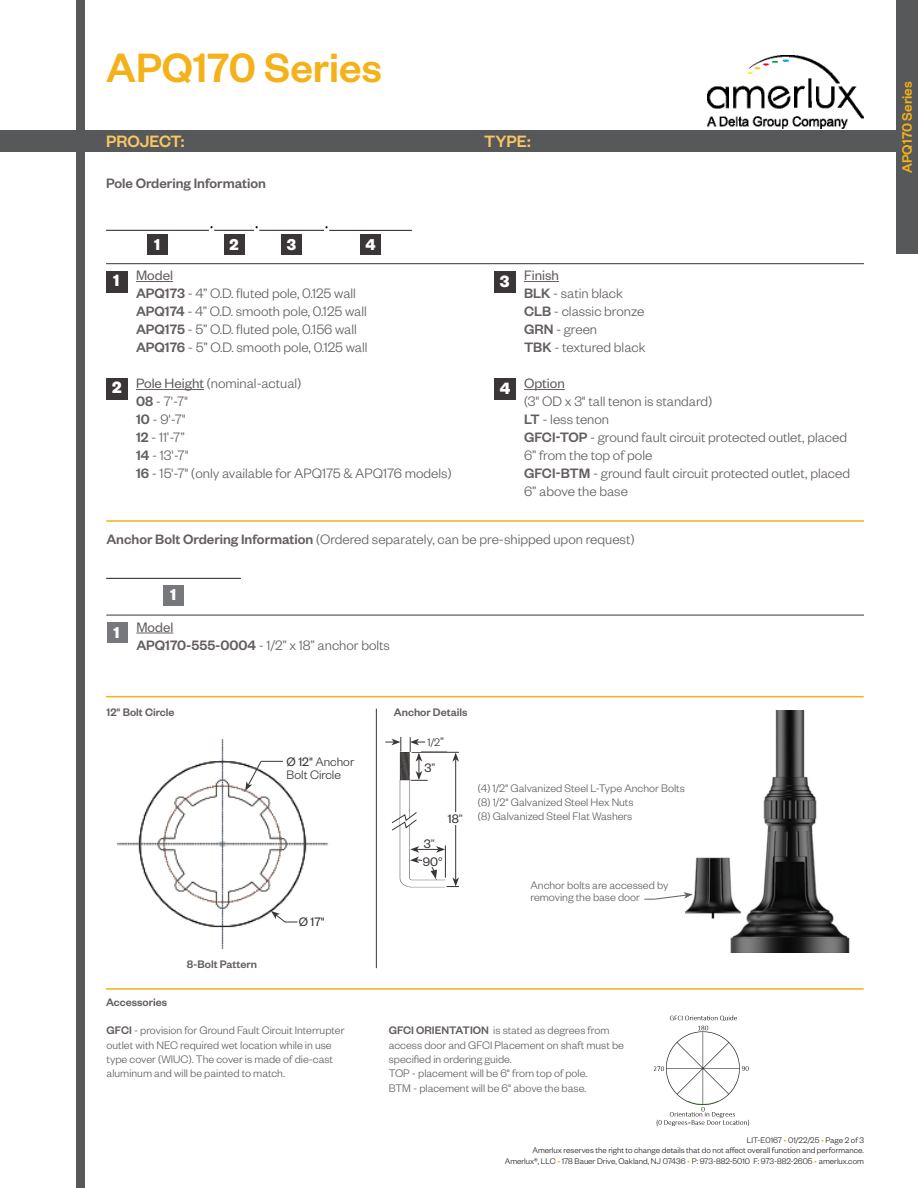
<style>
.page{position:relative;width:918px;height:1188px;background:#fff}
.page>*{position:absolute;margin:0;border:0;box-sizing:border-box;transform-origin:0 0}
.t1{font:500 45px "Founders Grotesk";color:#f4b119}
.t2{font:500 18px "Founders Grotesk";color:#f9c664}
.t3{font:700 18px "Founders Grotesk";color:#fff}
.t4{font:700 17.25px "Founders Grotesk";color:#fff}
.t5{font:300 15px "Founders Grotesk";color:#645e5e}
.t6{font:500 15px "Founders Grotesk";color:#645e5e}
.t7{font:15px "Founders Grotesk";color:#645e5e}
.t8{font:500 15px "Founders Grotesk";color:#f4b119}
.t9{font:300 13.5px "Founders Grotesk";color:#3a3537}
.t10{font:13.5px "Founders Grotesk";color:#3a3537}
.t11{font:300 12px/14.4px "Founders Grotesk";color:#645e5e}
.t12{font:500 12px "Founders Grotesk";color:#645e5e}
.t13{font:300 12px "Founders Grotesk";color:#3a3537}
.t14{font:300 9px/10.8px "Founders Grotesk";color:#231f20;text-align:right}
.s1{font-weight:500}
.s2{font-weight:400}
.s3{font-size:13.5px}
.s4{font-weight:300}
.s5{color:#f4b119}
</style>
<div class="page">
<div style="left:0;top:130px;width:918px;height:22px;background:#57585a"></div>
<div style="left:76px;top:0;width:10px;height:1188px;background:#57585a"></div>
<img style="left:707px;top:56px;width:157px;height:72px">
<div style="left:896px;top:0;width:22px;height:254px;background:#57585a"></div>
<img style="left:685px;top:711px;width:165px;height:242px">
<hr style="left:136px;top:281px;width:37px;height:1px;background:#645e5e">
<hr style="left:136px;top:389px;width:68px;height:1px;background:#645e5e">
<hr style="left:524px;top:281px;width:35px;height:1px;background:#645e5e">
<hr style="left:524px;top:389px;width:41px;height:1px;background:#645e5e">
<div style="left:106px;top:271px;width:22px;height:22px;background:#3a3537"></div>
<div style="left:106px;top:378px;width:22px;height:21px;background:#3a3537"></div>
<div style="left:495px;top:271px;width:21px;height:22px;background:#3a3537"></div>
<div style="left:495px;top:378px;width:21px;height:22px;background:#3a3537"></div>
<hr style="left:106px;top:263px;width:758px;height:1px;background:#3a3537">
<hr style="left:136px;top:633px;width:37px;height:1px;background:#645e5e">
<div style="left:163px;top:585px;width:21px;height:20px;background:#76787b"></div>
<div style="left:107px;top:622px;width:20px;height:21px;background:#76787b"></div>
<hr style="left:106px;top:615px;width:758px;height:1px;background:#3a3537">
<hr style="left:106px;top:520px;width:758px;height:2px;background:#f4b119">
<hr style="left:106px;top:696px;width:758px;height:1px;background:#f4b119">
<div style="left:147px;top:235px;width:21px;height:20px;background:#3a3537"></div>
<div style="left:224px;top:234px;width:21px;height:21px;background:#3a3537"></div>
<div style="left:281px;top:234px;width:21px;height:21px;background:#3a3537"></div>
<div style="left:360px;top:235px;width:21px;height:20px;background:#3a3537"></div>
<hr style="left:106px;top:230px;width:103px;height:1px;background:#3a3537">
<hr style="left:106px;top:578px;width:135px;height:1px;background:#3a3537">
<hr style="left:259px;top:230px;width:65px;height:1px;background:#3a3537">
<hr style="left:329px;top:230px;width:83px;height:1px;background:#3a3537">
<hr style="left:214px;top:230px;width:40px;height:1px;background:#3a3537">
<hr style="left:376px;top:709px;width:1px;height:259px;background:#3a3537">
<svg style="left:644px;top:892px;width:49px;height:8px"></svg>
<img style="left:116px;top:738px;width:212px;height:211px">
<div style="left:297px;top:916px;width:30px;height:12px;background:#fff"></div>
<svg style="left:271px;top:911px;width:27px;height:12px"></svg>
<div style="left:284px;top:755px;width:73px;height:26px;background:#fff"></div>
<svg style="left:245px;top:761px;width:38px;height:30px"></svg>
<img style="left:399px;top:736px;width:47px;height:152px">
<div style="left:411px;top:752px;width:25px;height:30px;background:#fff"></div>
<div style="left:411px;top:843px;width:37px;height:36px;background:#fff"></div>
<div style="left:422px;top:761px;width:15px;height:13px;background:#fff"></div>
<hr style="left:455px;top:759px;width:1px;height:121px;background:#3a3537">
<svg style="left:452px;top:753px;width:7px;height:9px"></svg>
<hr style="left:412px;top:752px;width:47px;height:1px;background:#3a3537">
<div style="left:446px;top:813px;width:20px;height:12px;background:#fff"></div>
<div style="left:422px;top:838px;width:15px;height:12px;background:#fff"></div>
<svg style="left:410px;top:846px;width:49px;height:41px"></svg>
<hr style="left:445px;top:845px;width:1px;height:33px;background:#3a3537">
<div style="left:422px;top:857px;width:22px;height:10px;background:#fff"></div>
<svg style="left:391px;top:812px;width:26px;height:19px"></svg>
<div style="left:396px;top:737px;width:25px;height:15px;background:#fff"></div>
<div style="left:425px;top:736px;width:21px;height:12px;background:#fff"></div>
<svg style="left:385px;top:737px;width:17px;height:15px"></svg>
<svg style="left:410px;top:737px;width:18px;height:44px"></svg>
<hr style="left:106px;top:988px;width:758px;height:2px;background:#f4b119">
<img style="left:653px;top:1015px;width:96px;height:111px">
<h1 class="t1" style="left:106px;top:40px;width:277px">APQ170 Series</h1>
<p class="t2" style="left:106px;top:130px;width:80px">PROJECT:</p>
<p class="t2" style="left:484px;top:130px;width:48px">TYPE:</p>
<p class="t6" style="left:106px;top:173px;width:161px">Pole Ordering Information</p>
<p class="t3" style="left:113px;top:269px;width:8px">1</p>
<p class="t3" style="left:112px;top:376px;width:11px">2</p>
<p class="t4" style="left:154px;top:233px;width:8px">1</p>
<p class="t4" style="left:229px;top:233px;width:11px">2</p>
<p class="t4" style="left:287px;top:233px;width:11px">3</p>
<p class="t4" style="left:365px;top:234px;width:12px">4</p>
<p class="t7" style="left:136px;top:267px;width:38px">Model</p>
<p class="t5" style="left:136px;top:285px;width:221px"><span class="s1">APQ173</span> - 4” O.D. fluted pole, 0.125 wall</p>
<p class="t5" style="left:136px;top:303px;width:232px"><span class="s1">APQ174</span> - 4” O.D. smooth pole, 0.125 wall</p>
<p class="t5" style="left:136px;top:321px;width:222px"><span class="s1">APQ175</span> - 5” O.D. fluted pole, 0.156 wall</p>
<p class="t5" style="left:136px;top:339px;width:233px"><span class="s1">APQ176</span> - 5” O.D. smooth pole, 0.125 wall</p>
<p class="t5" style="left:136px;top:375px;width:167px"><span class="s2">Pole Height</span> (nominal-actual)</p>
<p class="t5" style="left:136px;top:393px;width:54px"><span class="s1">08</span> - 7'-7"</p>
<p class="t5" style="left:136px;top:411px;width:51px"><span class="s1">10</span> - 9'-7"</p>
<p class="t5" style="left:136px;top:429px;width:50px"><span class="s1">12</span> - 11’-7”</p>
<p class="t5" style="left:136px;top:447px;width:54px"><span class="s1">14</span> - 13'-7"</p>
<p class="t5" style="left:136px;top:465px;width:317px"><span class="s1">16</span> - 15'-7" (only available for APQ175 &amp; APQ176 models)</p>
<p class="t3" style="left:500px;top:270px;width:11px">3</p>
<p class="t3" style="left:500px;top:377px;width:12px">4</p>
<p class="t7" style="left:524px;top:267px;width:36px">Finish</p>
<p class="t5" style="left:524px;top:285px;width:100px"><span class="s1">BLK</span> - satin black</p>
<p class="t5" style="left:524px;top:303px;width:122px"><span class="s1">CLB</span> - classic bronze</p>
<p class="t5" style="left:524px;top:321px;width:75px"><span class="s1">GRN</span> - green</p>
<p class="t5" style="left:524px;top:339px;width:123px"><span class="s1">TBK</span> - textured black</p>
<p class="t7" style="left:524px;top:375px;width:42px">Option</p>
<p class="t5" style="left:524px;top:393px;width:190px">(3" OD x 3" tall tenon is standard)</p>
<p class="t5" style="left:524px;top:411px;width:87px"><span class="s1">LT</span> - less tenon</p>
<p class="t5" style="left:524px;top:429px;width:325px"><span class="s1">GFCI-TOP</span> - ground fault circuit protected outlet, placed</p>
<p class="t5" style="left:524px;top:447px;width:130px">6” from the top of pole</p>
<p class="t5" style="left:524px;top:465px;width:328px"><span class="s1">GFCI-BTM</span> - ground fault circuit protected outlet, placed</p>
<p class="t5" style="left:524px;top:483px;width:105px">6” above the base</p>
<p class="t5" style="left:106px;top:530px;width:530px"><span class="s1">Anchor Bolt Ordering Information</span> (Ordered separately, can be pre-shipped upon request)</p>
<p class="t4" style="left:114px;top:621px;width:8px">1</p>
<p class="t4" style="left:170px;top:584px;width:8px">1</p>
<p class="t7" style="left:136px;top:618px;width:38px">Model</p>
<p class="t5" style="left:136px;top:636px;width:255px"><span class="s1">APQ170-555-0004</span> - 1/2” x 18” anchor bolts</p>
<p class="t12" style="left:107px;top:705px;width:69px">12" Bolt Circle</p>
<p class="t12" style="left:394px;top:705px;width:75px">Anchor Details</p>
<p class="t9" style="left:287px;top:753px;width:69px"><span class="s2">Ø 12"</span> Anchor</p>
<p class="t9" style="left:287px;top:767px;width:56px">Bolt Circle</p>
<p class="t12" style="left:187px;top:957px;width:72px">8-Bolt Pattern</p>
<p class="t10" style="left:299px;top:914px;width:27px">Ø 17"</p>
<p class="t13" style="left:428px;top:735px;width:18px">1/2<span class="s3">”</span></p>
<p class="t10" style="left:424px;top:759px;width:12px">3<span class="s4">”</span></p>
<p class="t10" style="left:448px;top:811px;width:16px">18<span class="s4">”</span></p>
<p class="t10" style="left:424px;top:836px;width:12px">3<span class="s4">”</span></p>
<p class="t10" style="left:423px;top:854px;width:21px">90<span class="s4">°</span></p>
<p class="t11" style="left:478px;top:780px;width:208px">(4) 1/2" Galvanized Steel L-Type Anchor Bolts</p>
<p class="t11" style="left:478px;top:794px;width:157px">(8) 1/2" Galvanized Steel Hex Nuts</p>
<p class="t11" style="left:478px;top:809px;width:156px">(8) Galvanized Steel Flat Washers</p>
<p class="t11" style="left:531px;top:878px;width:139px;line-height:12px">Anchor bolts are accessed by removing the base door</p>
<p class="t12" style="left:106px;top:995px;width:63px">Accessories</p>
<p class="t11" style="left:107px;top:1023px;width:239px"><span class="s1">GFCI</span> - provision for Ground Fault Circuit Interrupter outlet with NEC required wet location while in use type cover (WIUC). The cover is made of die-cast aluminum and will be painted to match.</p>
<p class="t11" style="left:389px;top:1023px;width:237px"><span class="s1">GFCI ORIENTATION</span> is stated as degrees from access door and GFCI Placement on shaft must be specified in ordering guide.</p>
<p class="t11" style="left:389px;top:1066px;width:200px">TOP - placement will be 6" from top of pole.</p>
<p class="t11" style="left:389px;top:1080px;width:199px">BTM - placement will be 6" above the base.</p>
<p class="t14" style="left:505px;top:1134px;width:361px">LIT-E0167 <span class="s5">•</span> 01/22/25 <span class="s5">•</span> Page 2 of 3<br>Amerlux reserves the right to change details that do not affect overall function and performance.<br>Amerlux®, LLC <span class="s5">•</span> 178 Bauer Drive, Oakland, NJ 07436 <span class="s5">•</span> P: 973-882-5010 F: 973-882-2605 <span class="s5">•</span> amerlux.com</p>
<p class="t8" style="left:898px;top:173px;width:93px;rotate:-90deg">APQ170 Series</p>
</div>
